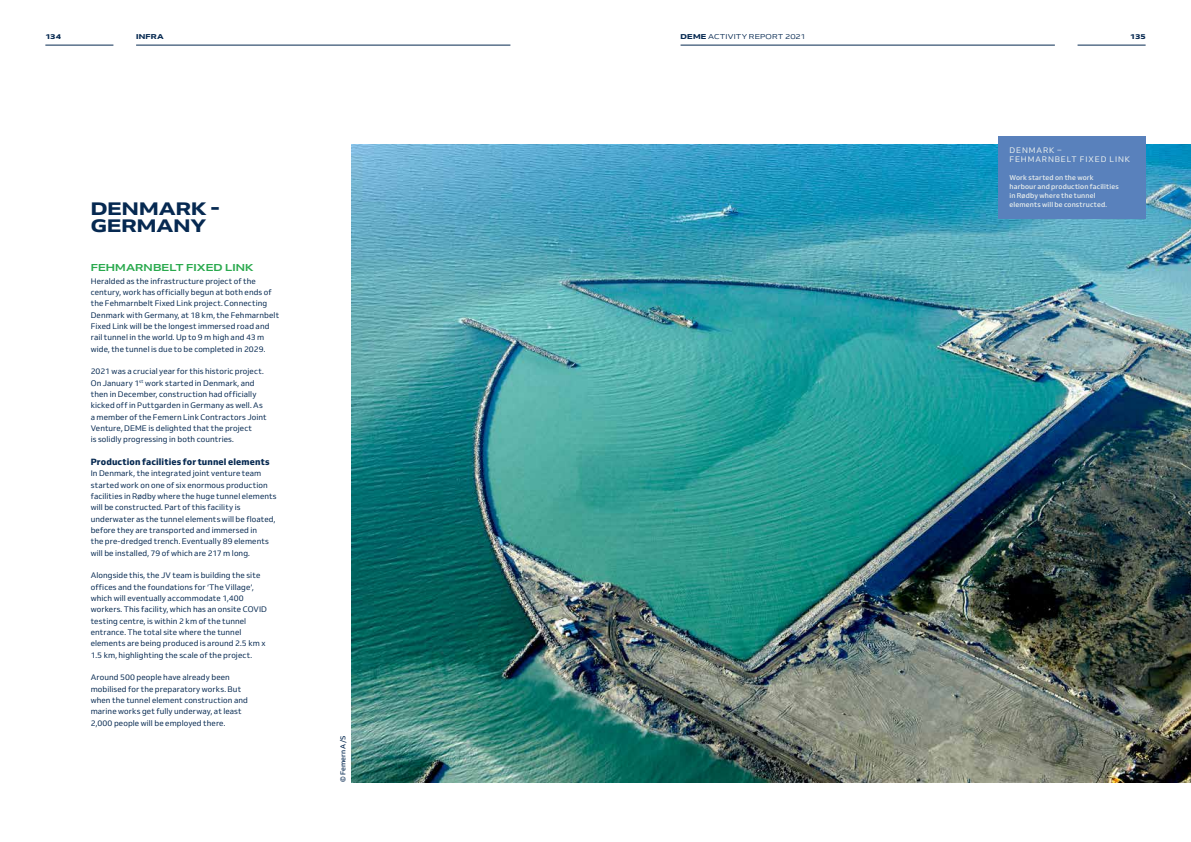
<style>
.page{position:relative;width:1191px;height:842px;background:#fff}
.page>*{position:absolute;margin:0;border:0;box-sizing:border-box;transform-origin:0 0}
.t1{font:800 18px/17px "Venn Semi Ex";letter-spacing:.005em;color:#062951}
.t2{font:700 semi-expanded 10px "Venn";letter-spacing:.01em;color:#29a94d}
.t3{font:800 9px "Venn";letter-spacing:.015em;color:#062951}
.t4{font:8px/11.3px "Venn";letter-spacing:.01em;color:#062951}
.t5{font:8px/9px "Venn";letter-spacing:.11em;color:#edf1ee}
.t6{font:500 7px/9px "Venn";letter-spacing:.02em;color:#edf1ee}
.t7{font:7px "Venn Semi Ex";letter-spacing:.02em;color:#062951}
.t8{font:800 7px "Venn Semi Ex";letter-spacing:.025em;color:#062951}
.t9{font:500 7px "Venn";letter-spacing:.02em;color:#062951}
.s1{font-weight:800}
</style>
<div class="page">
<hr style="left:45px;top:45px;width:68px;height:1px;background:#062951">
<hr style="left:1077px;top:45px;width:68px;height:1px;background:#062951">
<hr style="left:136px;top:45px;width:374px;height:1px;background:#062951">
<hr style="left:680px;top:45px;width:374px;height:1px;background:#062951">
<img style="left:352px;top:145px;width:839px;height:637px">
<div style="left:998px;top:136px;width:147px;height:83px;background:#5981bc"></div>
<p class="t8" style="left:45px;top:32px;width:17px">134</p>
<p class="t8" style="left:136px;top:32px;width:29px">INFRA</p>
<p class="t7" style="left:680px;top:32px;width:127px"><span class="s1">DEME</span> ACTIVITY REPORT 2021</p>
<p class="t8" style="left:1130px;top:32px;width:17px">135</p>
<h1 class="t1" style="left:91px;top:200px;width:131px">DENMARK -<br>GERMANY</h1>
<p class="t2" style="left:91px;top:261px;width:164px">FEHMARNBELT FIXED LINK</p>
<p class="t4" style="left:91px;top:275px;width:190px">Heralded as the infrastructure project of the century, work has officially begun at both ends of the Fehmarnbelt Fixed Link project. Connecting Denmark with Germany, at 18 km, the Fehmarnbelt Fixed Link will be the longest immersed road and rail tunnel in the world. Up to 9 m high and 43 m wide, the tunnel is due to be completed in 2029.</p>
<p class="t4" style="left:91px;top:366px;width:177px">2021 was a crucial year for this historic project.<br>On January 1<sup>st</sup> work started in Denmark, and then in December, construction had officially kicked off in Puttgarden in Germany as well. As a member of the Femern Link Contractors Joint Venture, DEME is delighted that the project<br>is solidly progressing in both countries.</p>
<p class="t3" style="left:91px;top:456px;width:180px">Production facilities for tunnel elements</p>
<p class="t4" style="left:91px;top:468px;width:187px">In Denmark, the integrated joint venture team started work on one of six enormous production facilities in Rødby where the huge tunnel elements will be constructed. Part of this facility is underwater as the tunnel elements will be floated, before they are transported and immersed in<br>the pre-dredged trench. Eventually 89 elements will be installed, 79 of which are 217 m long.</p>
<p class="t4" style="left:91px;top:570px;width:178px">Alongside this, the JV team is building the site offices and the foundations for ‘The Village’, which will eventually accommodate 1,400 workers. This facility, which has an onsite COVID testing centre, is within 2 km of the tunnel entrance. The total site where the tunnel elements are being produced is around 2.5 km x 1.5 km, highlighting the scale of the project.</p>
<p class="t4" style="left:91px;top:672px;width:159px">Around 500 people have already been mobilised for the preparatory works. But when the tunnel element construction and marine works get fully underway, at least 2,000 people will be employed there.</p>
<p class="t9" style="left:339px;top:782px;width:48px;rotate:-90deg">© Femern A/S</p>
<p class="t5" style="left:1009px;top:146px;width:122px">DENMARK –<br>FEHMARNBELT FIXED LINK</p>
<p class="t6" style="left:1009px;top:173px;width:111px">Work started on the work harbour and production facilities in Rødby where the tunnel elements will be constructed.</p>
</div>
